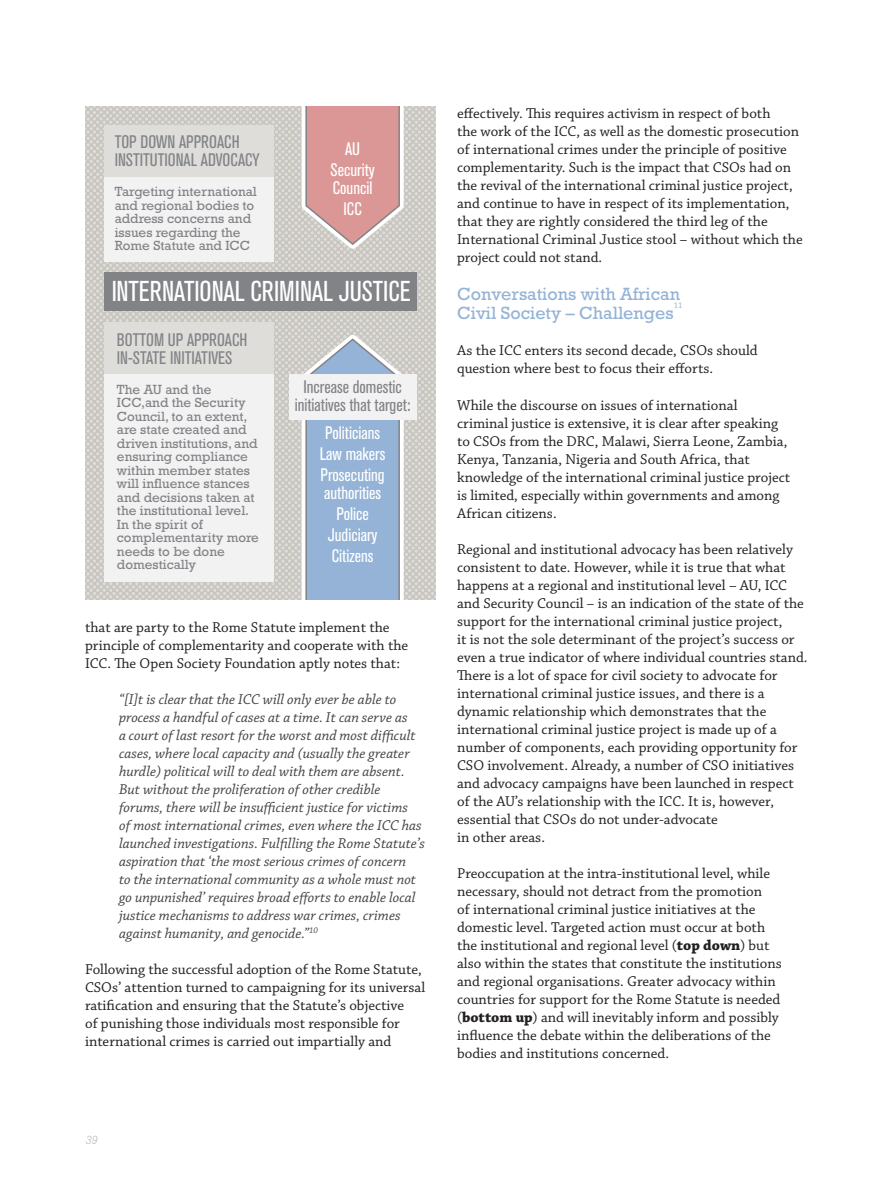
<style>
.page{position:relative;width:893px;height:1191px;background:#fff}
.page>*{position:absolute;margin:0;border:0;box-sizing:border-box;transform-origin:0 0}
.t1{font:condensed 28.5px "Akzidenz Grotesk BQ";color:#fff}
.t2{font:condensed 18px/18px "Akzidenz Grotesk BQ";color:#818386}
.t3{font:condensed 18px/21px "Akzidenz Grotesk BQ";color:#fff;text-align:center}
.t4{font:18px/19.8px "Rockwell Std";color:#94b3d6}
.t5{font:15px/18px "Chaparral Pro";color:#231f20}
.t6{font:italic 15px/18px "Chaparral Pro";color:#414142}
.t7{font:13.5px/13.5px "Rockwell";color:#818386}
.t8{font:italic 300 12px "Rockwell Std";color:#a9acae}
.t9{font:8.7px "Chaparral Pro";color:#94b3d6}
.s1{font-weight:700}
</style>
<div class="page">
<svg style="left:85px;top:107px;width:351px;height:493px;background:#d0cec9"></svg>
<div style="left:105px;top:272px;width:312px;height:39px;background:#818386"></div>
<div style="left:105px;top:125px;width:169px;height:137px;background:#f2f2f3"></div>
<div style="left:105px;top:338px;width:169px;height:243px;background:#f2f2f3"></div>
<div style="left:105px;top:323px;width:169px;height:51px;background:#deddda"></div>
<div style="left:105px;top:125px;width:169px;height:51px;background:#deddda"></div>
<svg style="left:302px;top:107px;width:102px;height:142px;background:#d8a6a4"></svg>
<svg style="left:302px;top:335px;width:102px;height:265px;background:#a1bad5"></svg>
<div style="left:289px;top:374px;width:127px;height:45px;background:#f2f2f3"></div>
<p class="t2" style="left:115px;top:133px;width:147px">TOP DOWN APPROACH<br>INSTITUTIONAL ADVOCACY</p>
<p class="t7" style="left:115px;top:185px;width:144px">Targeting international and regional bodies to address concerns and issues regarding the<br>Rome Statute and ICC</p>
<p class="t3" style="left:331px;top:139px;width:46px">AU<br>Security</p>
<p class="t3" style="left:333px;top:178px;width:41px">Council<br>ICC</p>
<h1 class="t1" style="left:111px;top:275px;width:301px">INTERNATIONAL CRIMINAL JUSTICE</h1>
<p class="t2" style="left:117px;top:331px;width:132px">BOTTOM UP APPROACH<br>IN-STATE INITIATIVES</p>
<p class="t7" style="left:117px;top:382px;width:143px">The AU and the<br>ICC,and the Security<br>Council, to an extent, are state created and driven institutions, and ensuring compliance within member states will influence stances and decisions taken at the institutional level.<br>In the spirit of complementarity more needs to be done domestically</p>
<p class="t2" style="left:295px;top:378px;width:117px;text-align:center">Increase domestic initiatives that target:</p>
<p class="t3" style="left:320px;top:423px;width:67px;text-align:left">Politicians<br>Law makers<br>Prosecuting</p>
<p class="t3" style="left:324px;top:483px;width:59px">authorities<br>Police<br>Judiciary<br>Citizens</p>
<p class="t5" style="left:85px;top:619px;width:325px">that are party to the Rome Statute implement the principle of complementarity and cooperate with the<br>ICC. The Open Society Foundation aptly notes that:</p>
<p class="t6" style="left:119px;top:691px;width:307px">“[I]t is clear that the ICC will only ever be able to process a handful of cases at a time. It can serve as<br>a court of last resort for the worst and most difficult cases, where local capacity and (usually the greater hurdle) political will to deal with them are absent.<br>But without the proliferation of other credible forums, there will be insufficient justice for victims<br>of most international crimes, even where the ICC has launched investigations. Fulfilling the Rome Statute’s aspiration that ‘the most serious crimes of concern<br>to the international community as a whole must not go unpunished’ requires broad efforts to enable local justice mechanisms to address war crimes, crimes against humanity, and genocide.”<sup>10</sup></p>
<p class="t5" style="left:85px;top:961px;width:342px">Following the successful adoption of the Rome Statute, CSOs’ attention turned to campaigning for its universal ratification and ensuring that the Statute’s objective<br>of punishing those individuals most responsible for international crimes is carried out impartially and</p>
<p class="t8" style="left:85px;top:1132px;width:14px">39</p>
<p class="t5" style="left:457px;top:105px;width:347px">effectively. This requires activism in respect of both<br>the work of the ICC, as well as the domestic prosecution of international crimes under the principle of positive complementarity. Such is the impact that CSOs had on the revival of the international criminal justice project, and continue to have in respect of its implementation, that they are rightly considered the third leg of the International Criminal Justice stool – without which the project could not stand.</p>
<p class="t4" style="left:457px;top:283px;width:224px">Conversations with African<br>Civil Society – Challenges</p>
<p class="t9" style="left:674px;top:301px;width:11px">11</p>
<p class="t5" style="left:457px;top:342px;width:302px">As the ICC enters its second decade, CSOs should question where best to focus their efforts.</p>
<p class="t5" style="left:457px;top:396px;width:335px">While the discourse on issues of international criminal justice is extensive, it is clear after speaking to CSOs from the DRC, Malawi, Sierra Leone, Zambia, Kenya, Tanzania, Nigeria and South Africa, that knowledge of the international criminal justice project is limited, especially within governments and among African citizens.</p>
<p class="t5" style="left:457px;top:540px;width:352px">Regional and institutional advocacy has been relatively consistent to date. However, while it is true that what happens at a regional and institutional level – AU, ICC and Security Council – is an indication of the state of the support for the international criminal justice project,<br>it is not the sole determinant of the project’s success or even a true indicator of where individual countries stand.<br>There is a lot of space for civil society to advocate for international criminal justice issues, and there is a dynamic relationship which demonstrates that the international criminal justice project is made up of a number of components, each providing opportunity for CSO involvement. Already, a number of CSO initiatives and advocacy campaigns have been launched in respect of the AU’s relationship with the ICC. It is, however, essential that CSOs do not under-advocate<br>in other areas.</p>
<p class="t5" style="left:457px;top:864px;width:326px">Preoccupation at the intra-institutional level, while necessary, should not detract from the promotion<br>of international criminal justice initiatives at the domestic level. Targeted action must occur at both the institutional and regional level (<span class="s1">top down</span>) but also within the states that constitute the institutions and regional organisations. Greater advocacy within countries for support for the Rome Statute is needed (<span class="s1">bottom up</span>) and will inevitably inform and possibly influence the debate within the deliberations of the bodies and institutions concerned.</p>
</div>
